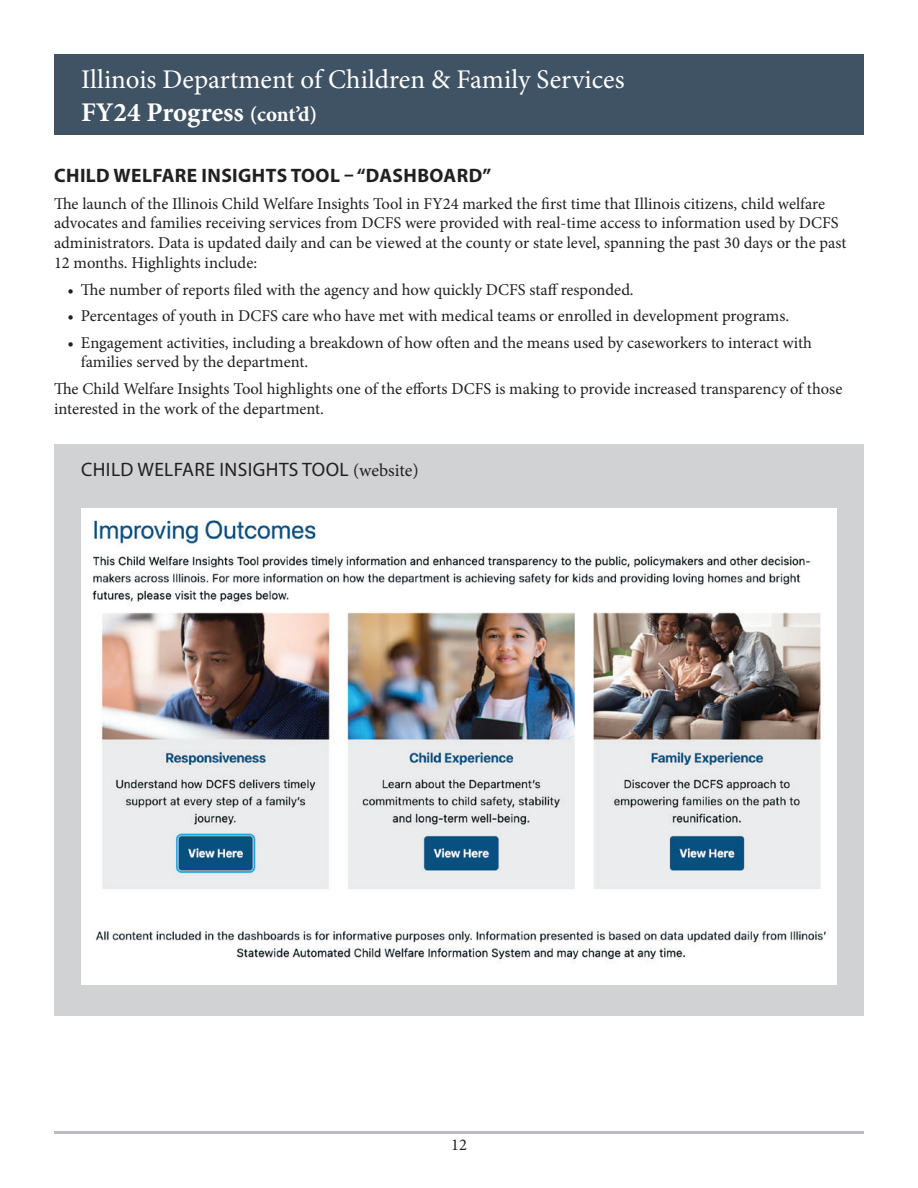
<style>
.page{position:relative;width:918px;height:1188px;background:#fff}
.page>*{position:absolute;margin:0;border:0;box-sizing:border-box;transform-origin:0 0}
.t1{font:27px/32.4px "Minion Pro";color:#fff}
.t2{font:700 19.5px "Myriad Pro";letter-spacing:.02em;color:#231f20}
.t3{font:19.5px "Myriad Pro";letter-spacing:.02em;color:#231f20}
.t4{font:16.5px/19.8px "Minion Pro";color:#231f20}
.s1{font-weight:700}
.s2{font-weight:700;font-size:21px}
.s3{font-family:"Minion Pro";font-size:18px}
</style>
<div class="page">
<hr style="left:54px;top:1131px;width:810px;height:3px;background:#bcbdc0">
<div style="left:54px;top:54px;width:810px;height:81px;background:#405364"></div>
<div style="left:54px;top:444px;width:810px;height:571px;background:#d1d2d4"></div>
<img style="left:81px;top:508px;width:756px;height:476px">
<h1 class="t1" style="left:81px;top:63px;width:545px">Illinois Department of Children &amp; Family Services<br><span class="s1">FY24 Progress</span> <span class="s2">(cont’d)</span></h1>
<p class="t2" style="left:54px;top:163px;width:439px">CHILD WELFARE INSIGHTS TOOL – “DASHBOARD”</p>
<p class="t4" style="left:54px;top:193px;width:794px">The launch of the Illinois Child Welfare Insights Tool in FY24 marked the first time that Illinois citizens, child welfare advocates and families receiving services from DCFS were provided with real-time access to information used by DCFS administrators. Data is updated daily and can be viewed at the county or state level, spanning the past 30 days or the past 12 months. Highlights include:</p>
<p class="t4" style="left:67px;top:279px;width:568px">• The number of reports filed with the agency and how quickly DCFS staff responded.</p>
<p class="t4" style="left:67px;top:306px;width:723px">• Percentages of youth in DCFS care who have met with medical teams or enrolled in development programs.</p>
<p class="t4" style="left:81px;top:333px;width:732px;text-indent:-13px">• Engagement activities, including a breakdown of how often and the means used by caseworkers to interact with families served by the department.</p>
<p class="t4" style="left:54px;top:379px;width:790px">The Child Welfare Insights Tool highlights one of the efforts DCFS is making to provide increased transparency of those interested in the work of the department.</p>
<p class="t3" style="left:81px;top:458px;width:339px">CHILD WELFARE INSIGHTS TOOL <span class="s3">(website)</span></p>
<p class="t4" style="left:451px;top:1135px;width:17px">12</p>
</div>
